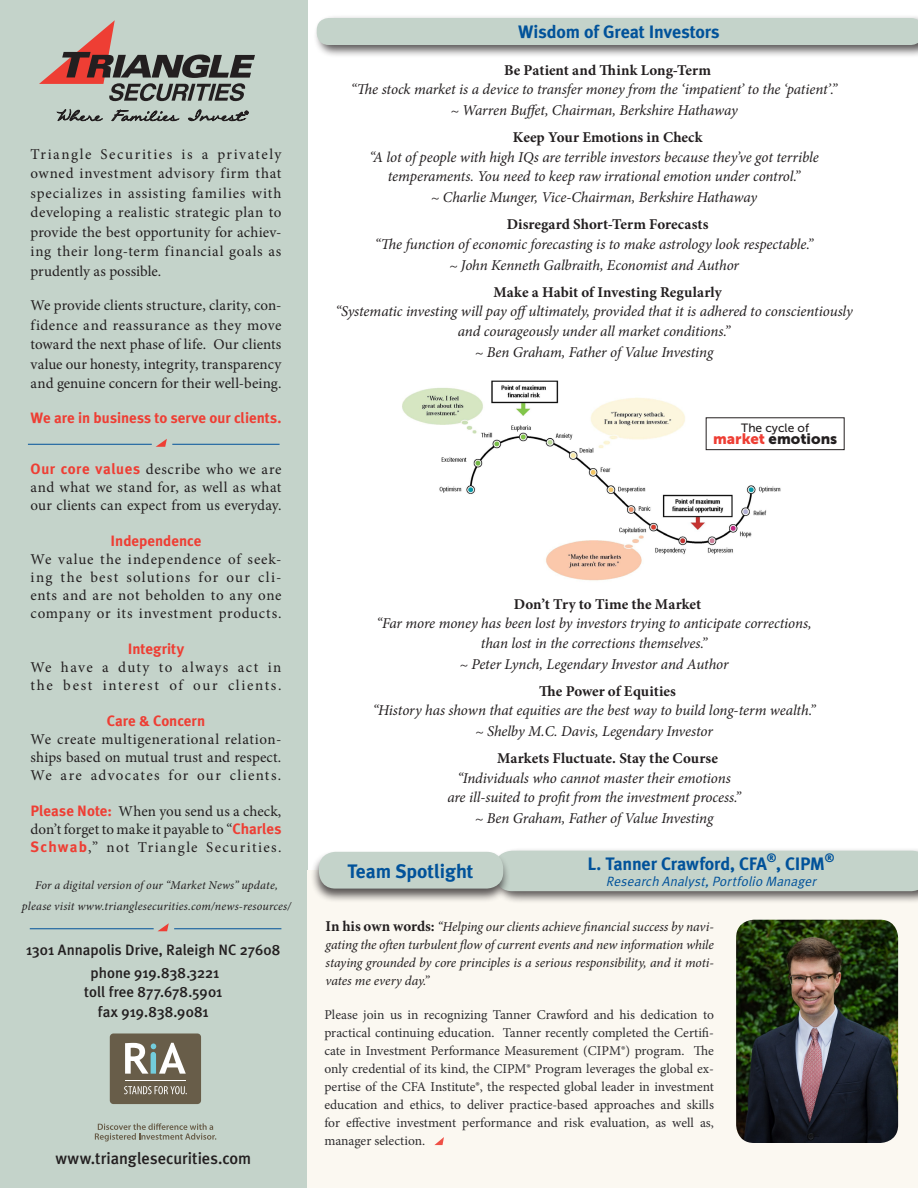
<style>
.page{position:relative;width:918px;height:1188px;background:#fff}
.page>*{position:absolute;margin:0;border:0;box-sizing:border-box;transform-origin:0 0}
.t1{font:700 19.5px "Meta Plus";color:#01529a}
.body_1_space_after{font:700 18px "Meta Plus";letter-spacing:-.01em;color:#01529a}
.body_1{font:500 16.5px "Meta Plus";color:#231f20}
.t2{font:italic 15px/19.5px "Minion Pro";letter-spacing:-.01em;color:#231f20;text-align:center}
.body_1-2{font:15px/19.5px "Minion Pro";letter-spacing:.03em;color:#231f20;text-align:justify}
.Body_1_no_indent{font:700 15px "Minion Pro";color:#231f20}
.body_1-3{font:500 15px/19.5px "Meta Plus";color:#231f20;text-align:center}
.body_1-4{font:700 15px "Meta Plus";color:#ee3e34}
.body_1-5{font:15px/18px "Minion Pro";letter-spacing:.1em;color:#231f20}
.t3{font:15px "Museo Sans 900";color:#231f20}
.t4{font:13.5px/18px "Minion Pro";letter-spacing:-.005em;color:#151418;text-align:justify}
.t5{font:italic 13.5px/18px "Minion Pro";letter-spacing:-.01em;color:#231f20;text-align:justify}
.body_1_space_after-2{font:italic 13.5px "Meta Plus Normal";color:#01529a}
.body_1_space_after-3{font:italic 12px/21px "Minion Pro";letter-spacing:.015em;color:#231f20;text-align:center}
.t6{font:12px "Museo Sans 500";color:#231f20}
.s1{font-family:"Meta Plus";font-weight:700;color:#ee3e34}
.s2{color:#ee3e34}
.s3{font-weight:700;font-style:normal;font-size:15px}
</style>
<div class="page">
<div style="left:0;top:0;width:308px;height:1188px;background:#c4d3ca"></div>
<svg style="left:156px;top:439px;width:11px;height:8px"></svg>
<hr style="left:28px;top:444px;width:124px;height:1px;background:#01529a">
<hr style="left:172px;top:444px;width:108px;height:1px;background:#01529a">
<svg style="left:158px;top:923px;width:11px;height:8px"></svg>
<hr style="left:30px;top:928px;width:124px;height:1px;background:#01529a">
<hr style="left:174px;top:928px;width:107px;height:1px;background:#01529a">
<div style="left:110px;top:1034px;width:91px;height:70px;background:#685d49;border-radius:4px"></div>
<svg style="left:124px;top:1086px;width:63px;height:8px"></svg>
<svg style="left:125px;top:1043px;width:61px;height:31px"></svg>
<hr style="left:125px;top:1080px;width:61px;height:1px;background:#fff">
<svg style="left:95px;top:1123px;width:121px;height:19px"></svg>
<svg style="left:39px;top:20px;width:216px;height:81px"></svg>
<svg style="left:57px;top:109px;width:46px;height:12px"></svg>
<svg style="left:112px;top:110px;width:67px;height:11px"></svg>
<svg style="left:188px;top:110px;width:60px;height:11px"></svg>
<img style="left:402px;top:380px;width:396px;height:201px">
<div style="left:308px;top:871px;width:610px;height:317px;background:#fbf8f1"></div>
<div style="left:313px;top:15px;width:605px;height:43px;background:#231f20;opacity:.75"></div>
<div style="left:317px;top:18px;width:601px;height:27px;background:#c4d3ca"></div>
<div style="left:706px;top:417px;width:139px;height:33px;border:1px solid #231f20"></div>
<svg style="left:434px;top:1137px;width:10px;height:8px"></svg>
<div style="left:491px;top:847px;width:427px;height:57px;background:#231f20;opacity:.75"></div>
<div style="left:511px;top:851px;width:407px;height:40px;background:#c4d3ca"></div>
<div style="left:310px;top:850px;width:201px;height:54px;background:#231f20;opacity:.75"></div>
<div style="left:319px;top:852px;width:184px;height:37px;background:#c4d3ca;border-radius:16px"></div>
<img style="left:736px;top:920px;width:162px;height:223px">
<p class="body_1-2" style="left:31px;top:144px;width:252px">Triangle Securities is a privately owned investment advisory firm that specializes in assisting families with developing a realistic strategic plan to provide the best opportunity for achiev&shy;ing their long-term financial goals as prudently as possible.</p>
<p class="body_1-2" style="left:31px;top:296px;width:252px">We provide clients structure, clarity, con&shy;fidence and reassurance as they move toward the next phase of life. Our clients value our honesty, integrity, transparency and genuine concern for their well-being.</p>
<p class="body_1-4" style="left:31px;top:409px;width:252px">We are in business to serve our clients.</p>
<p class="body_1-2" style="left:31px;top:460px;width:252px;line-height:18px"><span class="s1">Our core values</span> describe who we are and what we stand for, as well as what our clients can expect from us everyday.</p>
<p class="body_1-4" style="left:111px;top:532px;width:92px">Independence</p>
<p class="body_1-2" style="left:31px;top:550px;width:252px;line-height:18px">We value the independence of seek&shy;ing the best solutions for our cli&shy;ents and are not beholden to any one company or its investment products.</p>
<p class="body_1-4" style="left:128px;top:640px;width:58px">Integrity</p>
<p class="body_1-5" style="left:31px;top:658px;width:252px">We have a duty to always act in the best interest of our clients.</p>
<p class="body_1-4" style="left:107px;top:712px;width:100px">Care &amp; Concern</p>
<p class="body_1-2" style="left:31px;top:730px;width:252px;line-height:18px">We create multigenerational relation&shy;ships based on mutual trust and respect.<br>We are advocates for our clients.</p>
<p class="body_1-2" style="left:31px;top:802px;width:252px;line-height:18px"><span class="s1">Please Note:</span> When you send us a check, don’t forget to make it payable to “<span class="s1">Charles Schwab</span>,” not Triangle Securities.</p>
<p class="body_1_space_after-3" style="left:22px;top:875px;width:271px">For a digital version of our “Market News” update, please visit www.trianglesecurities.com/news-resources/</p>
<p class="body_1-3" style="left:26px;top:940px;width:256px">1301 Annapolis Drive, Raleigh NC 27608</p>
<p class="body_1-3" style="left:84px;top:963px;width:140px">phone 919.838.3221 toll free 877.678.5901 fax 919.838.9081</p>
<p class="body_1" style="left:55px;top:1149px;width:197px">www.trianglesecurities.com</p>
<p class="body_1_space_after" style="left:518px;top:22px;width:203px">Wisdom of Great Investors</p>
<p class="Body_1_no_indent" style="left:504px;top:59px;width:208px">Be Patient and Think Long-Term</p>
<p class="t2" style="left:351px;top:80px;width:488px">“The stock market is a device to transfer money from the ‘impatient’ to the ‘patient’.”</p>
<p class="t2" style="left:450px;top:101px;width:289px">~ Warren Buffet, Chairman, Berkshire Hathaway</p>
<p class="Body_1_no_indent" style="left:513px;top:127px;width:191px">Keep Your Emotions in Check</p>
<p class="t2" style="left:369px;top:147px;width:451px">“A lot of people with high IQs are terrible investors because they’ve got terrible</p>
<p class="t2" style="left:388px;top:167px;width:414px">temperaments. You need to keep raw irrational emotion under control.”</p>
<p class="t2" style="left:431px;top:188px;width:328px">~ Charlie Munger, Vice-Chairman, Berkshire Hathaway</p>
<p class="Body_1_no_indent" style="left:507px;top:214px;width:203px">Disregard Short-Term Forecasts</p>
<p class="t2" style="left:375px;top:234px;width:440px">“The function of economic forecasting is to make astrology look respectable.”</p>
<p class="t2" style="left:449px;top:255px;width:291px">~ John Kenneth Galbraith, Economist and Author</p>
<p class="Body_1_no_indent" style="left:493px;top:281px;width:230px">Make a Habit of Investing Regularly</p>
<p class="t2" style="left:335px;top:302px;width:519px">“Systematic investing will pay offultimately, provided that it is adhered to conscientiously and courageously under all market conditions.”</p>
<p class="t2" style="left:475px;top:342px;width:240px">~ Ben Graham, Father of Value Investing</p>
<p class="t6" style="left:741px;top:421px;width:69px">The cycle of</p>
<p class="t3" style="left:713px;top:430px;width:126px"><span class="s2">market</span> emotions</p>
<p class="Body_1_no_indent" style="left:514px;top:593px;width:189px">Don’t Try to Time the Market</p>
<p class="t2" style="left:376px;top:614px;width:437px">“Far more money has been lost by investors trying to anticipate corrections,</p>
<p class="t2" style="left:481px;top:633px;width:228px">than lost in the corrections themselves.”</p>
<p class="t2" style="left:460px;top:654px;width:271px">~ Peter Lynch, Legendary Investor and Author</p>
<p class="Body_1_no_indent" style="left:539px;top:680px;width:138px">The Power of Equities</p>
<p class="t2" style="left:373px;top:701px;width:444px">“History has shown that equities are the best way to build long-term wealth.”</p>
<p class="t2" style="left:475px;top:722px;width:239px">~ Shelby M.C. Davis, Legendary Investor</p>
<p class="Body_1_no_indent" style="left:497px;top:748px;width:222px">Markets Fluctuate. Stay the Course</p>
<p class="t2" style="left:457px;top:768px;width:275px">“Individuals who cannot master their emotions</p>
<p class="t2" style="left:447px;top:788px;width:295px">are ill-suited to profit from the investment process.”</p>
<p class="t2" style="left:475px;top:809px;width:240px">~ Ben Graham, Father of Value Investing</p>
<p class="t1" style="left:347px;top:860px;width:128px">Team Spotlight</p>
<p class="body_1_space_after" style="left:587px;top:853px;width:249px">L. Tanner Crawford, CFA<sup>®</sup>, CIPM<sup>®</sup></p>
<p class="body_1_space_after-2" style="left:606px;top:874px;width:215px">Research Analyst,Portfolio Manager</p>
<p class="t5" style="left:326px;top:917px;width:390px"><span class="s3">In his own words:</span> “Helping our clients achieve financial success by navi&shy;gating the often turbulent flow of current events and new information while staying grounded by core principles is a serious responsibility, and it moti&shy;vates me every day.”</p>
<p class="t4" style="left:324px;top:1006px;width:391px">Please join us in recognizing Tanner Crawford and his dedication to practical continuing education. Tanner recently completed the Certifi&shy;cate in Investment Performance Measurement (CIPM®) program. The only credential of its kind, the CIPM® Program leverages the global ex&shy;pertise of the CFA Institute®, the respected global leader in investment education and ethics, to deliver practice-based approaches and skills for effective investment performance and risk evaluation, as well as, manager selection.</p>
</div>
